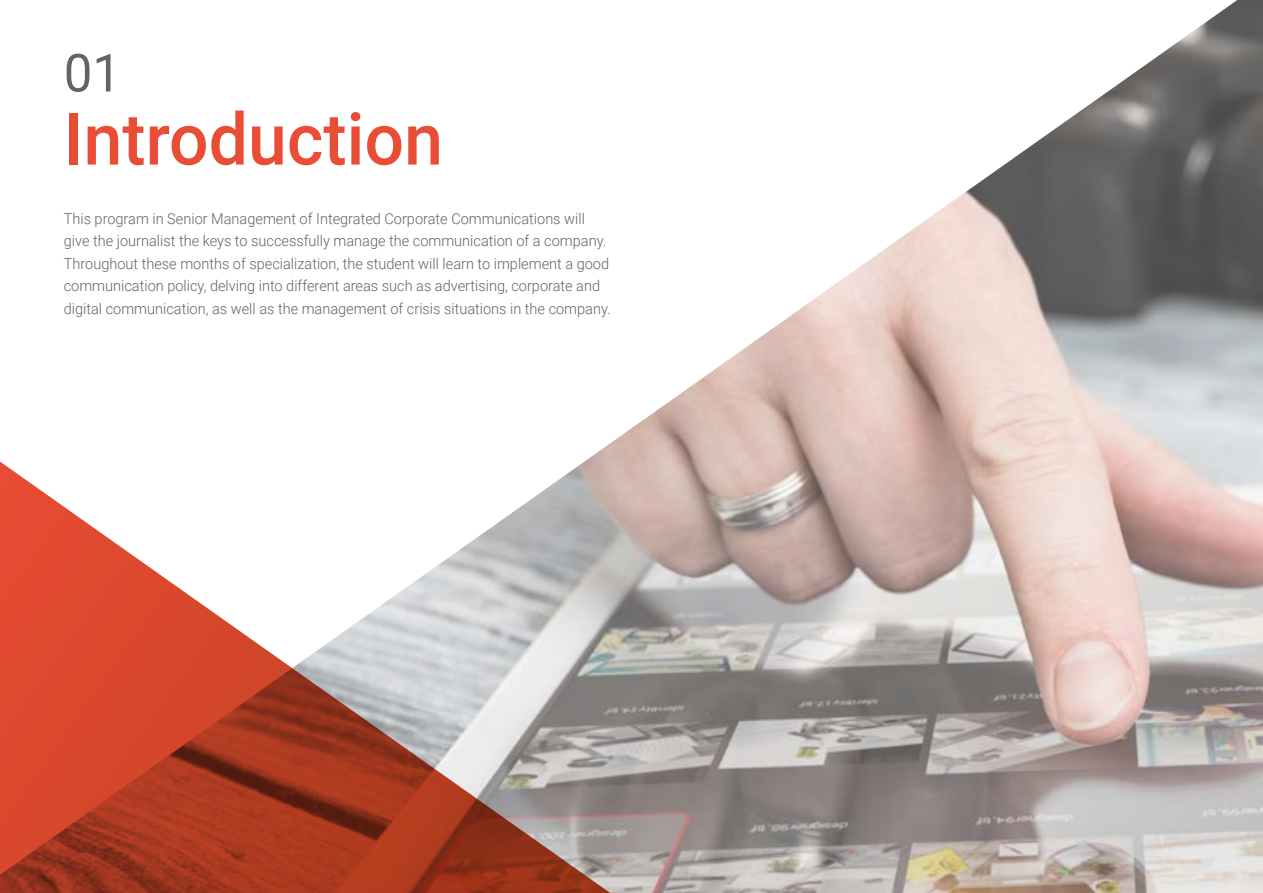
<style>
.page{position:relative;width:1263px;height:893px;background:#fff}
.page>*{position:absolute;margin:0;border:0;box-sizing:border-box;transform-origin:0 0}
.t1{font:500 72px "Roboto";color:#e94d35}
.t2{font:52.5px "Roboto";color:#61646a}
.t3{font:300 15px/22.5px "Roboto";color:#61646a}
</style>
<div class="page">
<img style="left:607px;top:0;width:656px;height:893px">
<svg style="left:0;top:446px;width:640px;height:447px"></svg>
<h2 class="t2" style="left:64px;top:36px;width:59px">01</h2>
<h1 class="t1" style="left:64px;top:89px;width:381px">Introduction</h1>
<p class="t3" style="left:64px;top:207px;width:548px">This program in Senior Management of Integrated Corporate Communications will give the journalist the keys to successfully manage the communication of a company.<br>Throughout these months of specialization, the student will learn to implement a good communication policy, delving into different areas such as advertising, corporate and digital communication, as well as the management of crisis situations in the company.</p>
</div>
